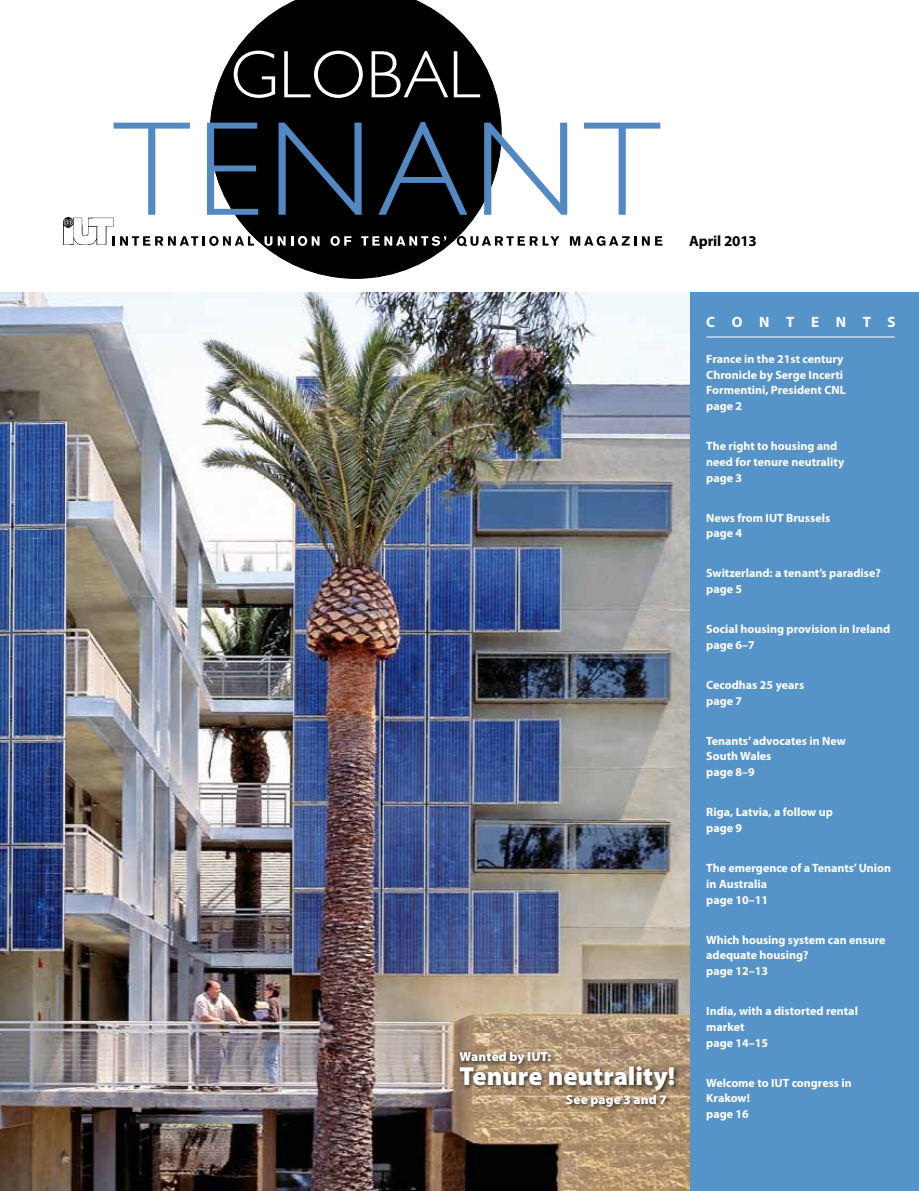
<style>
.page{position:relative;width:919px;height:1191px;background:#fff}
.page>*{position:absolute;margin:0;border:0;box-sizing:border-box;transform-origin:0 0}
.t1{font:900 26.1px "Myriad Pro";color:#fff}
.t2{font:700 15px "Myriad Pro";letter-spacing:-.01em;color:#000}
.t3{font:700 15px "Myriad Pro";color:#fff}
.t4{font:900 13.05px "Myriad Pro";letter-spacing:.01em;color:#fff}
.t5{font:700 12px/15.8px "Myriad Pro";color:#fff}
</style>
<div class="page">
<div style="left:689px;top:292px;width:229px;height:899px;background:#5693c9"></div>
<hr style="left:706px;top:337px;width:188px;height:1px;background:#fff">
<svg style="left:210px;top:0;width:291px;height:279px"></svg>
<svg style="left:114px;top:123px;width:76px;height:92px"></svg>
<svg style="left:207px;top:123px;width:51px;height:92px"></svg>
<svg style="left:278px;top:123px;width:83px;height:92px"></svg>
<svg style="left:378px;top:122px;width:89px;height:93px"></svg>
<svg style="left:484px;top:123px;width:83px;height:92px"></svg>
<svg style="left:584px;top:123px;width:76px;height:92px"></svg>
<svg style="left:234px;top:51px;width:41px;height:47px"></svg>
<svg style="left:284px;top:51px;width:79px;height:47px"></svg>
<svg style="left:371px;top:51px;width:77px;height:46px"></svg>
<svg style="left:454px;top:51px;width:26px;height:46px"></svg>
<svg style="left:112px;top:236px;width:142px;height:10px"></svg>
<svg style="left:264px;top:236px;width:8px;height:10px"></svg>
<svg style="left:278px;top:236px;width:7px;height:10px"></svg>
<svg style="left:291px;top:236px;width:28px;height:10px"></svg>
<svg style="left:330px;top:236px;width:21px;height:10px"></svg>
<svg style="left:361px;top:236px;width:85px;height:10px"></svg>
<svg style="left:457px;top:236px;width:102px;height:10px"></svg>
<svg style="left:570px;top:236px;width:66px;height:10px"></svg>
<svg style="left:642px;top:236px;width:7px;height:10px"></svg>
<svg style="left:655px;top:236px;width:7px;height:10px"></svg>
<img style="left:64px;top:217px;width:52px;height:28px">
<img style="left:0;top:292px;width:689px;height:899px">
<div style="left:456px;top:1048px;width:100px;height:21px;background:#000;opacity:.75"></div>
<div style="left:456px;top:1063px;width:223px;height:33px;background:#000;opacity:.75"></div>
<div style="left:562px;top:1091px;width:109px;height:21px;background:#000;opacity:.75"></div>
<p class="t2" style="left:689px;top:231px;width:69px">April 2013</p>
<p class="t4" style="left:459px;top:1047px;width:93px">Wanted by IUT:</p>
<h1 class="t1" style="left:459px;top:1058px;width:217px">Tenure neutrality!</h1>
<p class="t4" style="left:566px;top:1090px;width:102px">See page 3 and 7</p>
<p class="t3" style="left:706px;top:313px;width:191px">C O N T E N T S</p>
<p class="t5" style="left:706px;top:350px;width:141px">France in the 21st century<br>Chronicle by Serge Incerti<br>Formentini, President CNL page 2</p>
<p class="t5" style="left:706px;top:438px;width:139px">The right to housing and need for tenure neutrality page 3</p>
<p class="t5" style="left:706px;top:509px;width:125px">News from IUT Brussels page 4</p>
<p class="t5" style="left:706px;top:565px;width:176px">Switzerland: a tenant’s paradise? page 5</p>
<p class="t5" style="left:706px;top:621px;width:186px">Social housing provision in Ireland page 6–7</p>
<p class="t5" style="left:706px;top:676px;width:99px">Cecodhas 25 years page 7</p>
<p class="t5" style="left:706px;top:732px;width:141px">Tenants’ advocates in New<br>South Wales<br>page 8–9</p>
<p class="t5" style="left:706px;top:804px;width:128px">Riga, Latvia, a follow up page 9</p>
<p class="t5" style="left:706px;top:859px;width:186px">The emergence of a Tenants’ Union in Australia<br>page 10–11</p>
<p class="t5" style="left:706px;top:931px;width:181px">Which housing system can ensure adequate housing?<br>page 12–13</p>
<p class="t5" style="left:706px;top:1002px;width:153px">India, with a distorted rental market<br>page 14–15</p>
<p class="t5" style="left:706px;top:1074px;width:147px">Welcome to IUT congress in<br>Krakow!<br>page 16</p>
</div>
